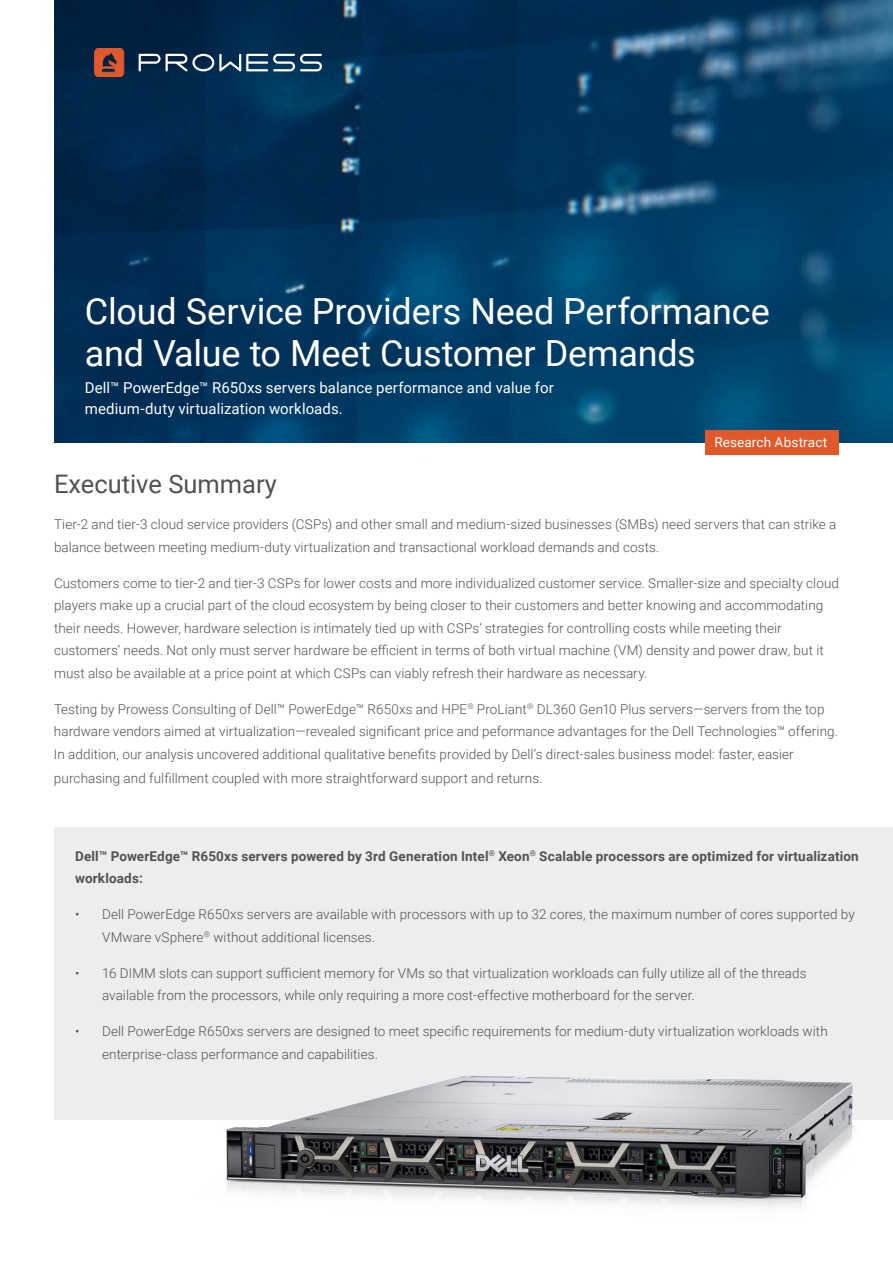
<style>
.page{position:relative;width:893px;height:1263px;background:#fff}
.page>*{position:absolute;margin:0;border:0;box-sizing:border-box;transform-origin:0 0}
.t1{font:36px/42px "Roboto";letter-spacing:-.005em;color:#fff}
.t2{font:25.5px "Roboto";color:#52514f}
.t3{font:15px/21px "Roboto";letter-spacing:.005em;color:#fff}
.t4{font:300 13.5px/22.5px "Roboto";letter-spacing:.005em;color:#525250}
.t5{font:700 13.5px/22.5px "Roboto";letter-spacing:.01em;color:#525250}
.t6{font:13.5px "Roboto";letter-spacing:.01em;color:#fff}
</style>
<div class="page">
<div style="left:54px;top:827px;width:839px;height:292px;background:#eceded"></div>
<img style="left:54px;top:0;width:839px;height:442px">
<svg style="left:94px;top:48px;width:30px;height:29px"></svg>
<svg style="left:139px;top:54px;width:183px;height:17px"></svg>
<div style="left:705px;top:430px;width:134px;height:25px;background:#e0592a"></div>
<img style="left:191px;top:1075px;width:669px;height:132px">
<h1 class="t1" style="left:85px;top:289px;width:687px">Cloud Service Providers Need Performance and Value to Meet Customer Demands</h1>
<p class="t3" style="left:85px;top:377px;width:470px">Dell™ PowerEdge™ R650xs servers balance performance and value for medium-duty virtualization workloads.</p>
<p class="t6" style="left:714px;top:433px;width:114px">Research Abstract</p>
<h2 class="t2" style="left:54px;top:466px;width:224px">Executive Summary</h2>
<p class="t4" style="left:54px;top:513px;width:784px">Tier-2 and tier-3 cloud service providers (CSPs) and other small and medium-sized businesses (SMBs) need servers that can strike a balance between meeting medium-duty virtualization and transactional workload demands and costs.</p>
<p class="t4" style="left:54px;top:571px;width:786px">Customers come to tier-2 and tier-3 CSPs for lower costs and more individualized customer service. Smaller-size and specialty cloud players make up a crucial part of the cloud ecosystem by being closer to their customers and better knowing and accommodating their needs. However, hardware selection is intimately tied up with CSPs’ strategies for controlling costs while meeting their customers’ needs. Not only must server hardware be efficient in terms of both virtual machine (VM) density and power draw, but it must also be available at a price point at which CSPs can viably refresh their hardware as necessary.</p>
<p class="t4" style="left:54px;top:697px;width:786px">Testing by Prowess Consulting of Dell™ PowerEdge™ R650xs and HPE<sup>®</sup> ProLiant<sup>®</sup> DL360 Gen10 Plus servers—servers from the top hardware vendors aimed at virtualization—revealed significant price and peformance advantages for the Dell Technologies™ offering.<br>In addition, our analysis uncovered additional qualitative benefits provided by Dell’s direct-sales business model: faster, easier</p>
<p class="t4" style="left:54px;top:766px;width:490px">purchasing and fulfillment coupled with more straightforward support and returns.</p>
<p class="t5" style="left:75px;top:844px;width:785px">Dell™ PowerEdge™ R650xs servers powered by 3rd Generation Intel<sup>®</sup> Xeon<sup>®</sup> Scalable processors are optimized for virtualization workloads:</p>
<p class="t4" style="left:102px;top:903px;width:754px;text-indent:-27px">• Dell PowerEdge R650xs servers are available with processors with up to 32 cores, the maximum number of cores supported by<br>VMware vSphere<sup>®</sup> without additional licenses.</p>
<p class="t4" style="left:102px;top:961px;width:706px;text-indent:-27px">• 16 DIMM slots can support sufficient memory for VMs so that virtualization workloads can fully utilize all of the threads available from the processors, while only requiring a more cost-effective motherboard for the server.</p>
<p class="t4" style="left:102px;top:1020px;width:727px;text-indent:-27px">• Dell PowerEdge R650xs servers are designed to meet specific requirements for medium-duty virtualization workloads with enterprise-class performance and capabilities.</p>
</div>
